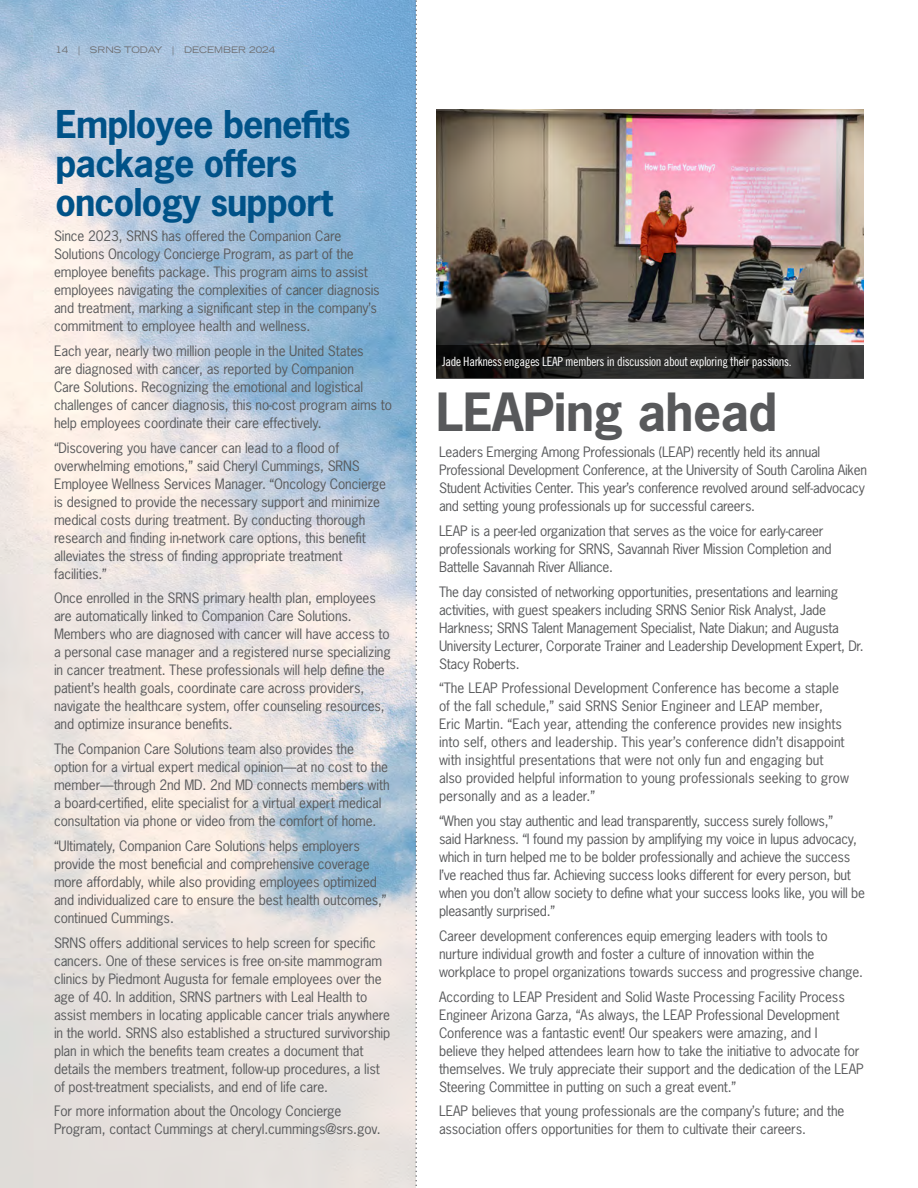
<style>
.page{position:relative;width:918px;height:1188px;background:#fff}
.page>*{position:absolute;margin:0;border:0;box-sizing:border-box;transform-origin:0 0}
.t1{font:700 49.5px "News Gothic Std";letter-spacing:-.01em;color:#58595b}
.t2{font:700 36px/39px "News Gothic Std";letter-spacing:-.025em;color:#005288}
.t3{font:13.5px/18px "News Gothic Std";letter-spacing:-.01em;color:#58595b}
.t4{font:12.75px "Trade Gothic LT Std Cn 18";letter-spacing:-.025em;color:#fff}
.t5{font:expanded 9px "Trade Gothic LT Std";color:#6d6e71}
</style>
<div class="page">
<img style="left:0;top:0;width:415px;height:1188px">
<img style="left:436px;top:110px;width:428px;height:236px">
<svg style="left:436px;top:346px;width:428px;height:33px;background:#242322"></svg>
<svg style="left:415px;top:0;width:2px;height:1188px"></svg>
<p class="t5" style="left:56px;top:43px;width:221px">14 | SRNS TODAY | DECEMBER 2024</p>
<h2 class="t2" style="left:56px;top:104px;width:297px">Employee benefits package offers oncology support</h2>
<p class="t3" style="left:54px;top:227px;width:327px">Since 2023, SRNS has offered the Companion Care Solutions Oncology Concierge Program, as part of the employee benefits package. This program aims to assist employees navigating the complexities of cancer diagnosis and treatment, marking a significant step in the company’s commitment to employee health and wellness.</p>
<p class="t3" style="left:54px;top:342px;width:339px">Each year, nearly two million people in the United States<br>are diagnosed with cancer, as reported by Companion<br>Care Solutions. Recognizing the emotional and logistical challenges of cancer diagnosis, this no-cost program aims to help employees coordinate their care effectively.</p>
<p class="t3" style="left:54px;top:438px;width:333px">“Discovering you have cancer can lead to a flood of overwhelming emotions,” said Cheryl Cummings, SRNS Employee Wellness Services Manager. “Oncology Concierge is designed to provide the necessary support and minimize medical costs during treatment. By conducting thorough research and finding in-network care options, this benefit alleviates the stress of finding appropriate treatment facilities.”</p>
<p class="t3" style="left:54px;top:589px;width:338px">Once enrolled in the SRNS primary health plan, employees are automatically linked to Companion Care Solutions.<br>Members who are diagnosed with cancer will have access to a personal case manager and a registered nurse specializing in cancer treatment. These professionals will help define the patient’s health goals, coordinate care across providers, navigate the healthcare system, offer counseling resources, and optimize insurance benefits.</p>
<p class="t3" style="left:54px;top:740px;width:337px">The Companion Care Solutions team also provides the option for a virtual expert medical opinion—at no cost to the member—through 2nd MD. 2nd MD connects members with a board-certified, elite specialist for a virtual expert medical consultation via phone or video from the comfort of home.</p>
<p class="t3" style="left:54px;top:837px;width:334px">“Ultimately, Companion Care Solutions helps employers provide the most beneficial and comprehensive coverage more affordably, while also providing employees optimized and individualized care to ensure the best health outcomes,” continued Cummings.</p>
<p class="t3" style="left:54px;top:933px;width:338px">SRNS offers additional services to help screen for specific cancers. One of these services is free on-site mammogram clinics by Piedmont Augusta for female employees over the age of 40. In addition, SRNS partners with Leal Health to assist members in locating applicable cancer trials anywhere in the world. SRNS also established a structured survivorship plan in which the benefits team creates a document that details the members treatment, follow-up procedures, a list of post-treatment specialists, and end of life care.</p>
<p class="t3" style="left:54px;top:1102px;width:328px">For more information about the Oncology Concierge<br>Program, contact Cummings at cheryl.cummings@srs.gov.</p>
<p class="t4" style="left:442px;top:354px;width:351px">Jade Harkness engages LEAP members in discussion about exploring their passions.</p>
<h1 class="t1" style="left:436px;top:380px;width:343px">LEAPing ahead</h1>
<p class="t3" style="left:439px;top:443px;width:429px">Leaders Emerging Among Professionals (LEAP) recently held its annual Professional Development Conference, at the University of South Carolina Aiken Student Activities Center. This year’s conference revolved around self-advocacy and setting young professionals up for successful careers.</p>
<p class="t3" style="left:439px;top:522px;width:394px">LEAP is a peer-led organization that serves as the voice for early-career professionals working for SRNS, Savannah River Mission Completion and<br>Battelle Savannah River Alliance.</p>
<p class="t3" style="left:439px;top:583px;width:426px">The day consisted of networking opportunities, presentations and learning activities, with guest speakers including SRNS Senior Risk Analyst, Jade Harkness; SRNS Talent Management Specialist, Nate Diakun; and Augusta University Lecturer, Corporate Trainer and Leadership Development Expert, Dr.<br>Stacy Roberts.</p>
<p class="t3" style="left:439px;top:679px;width:412px">“The LEAP Professional Development Conference has become a staple of the fall schedule,” said SRNS Senior Engineer and LEAP member,<br>Eric Martin. “Each year, attending the conference provides new insights into self, others and leadership. This year’s conference didn’t disappoint with insightful presentations that were not only fun and engaging but also provided helpful information to young professionals seeking to grow personally and as a leader.”</p>
<p class="t3" style="left:439px;top:812px;width:427px">“When you stay authentic and lead transparently, success surely follows,”<br>said Harkness. “I found my passion by amplifying my voice in lupus advocacy, which in turn helped me to be bolder professionally and achieve the success I’ve reached thus far. Achieving success looks different for every person, but when you don’t allow society to define what your success looks like, you will be pleasantly surprised.”</p>
<p class="t3" style="left:439px;top:927px;width:426px">Career development conferences equip emerging leaders with tools to nurture individual growth and foster a culture of innovation within the workplace to propel organizations towards success and progressive change.</p>
<p class="t3" style="left:439px;top:987px;width:426px">According to LEAP President and Solid Waste Processing Facility Process Engineer Arizona Garza, “As always, the LEAP Professional Development Conference was a fantastic event! Our speakers were amazing, and I<br>believe they helped attendees learn how to take the initiative to advocate for themselves. We truly appreciate their support and the dedication of the LEAP Steering Committee in putting on such a great event.”</p>
<p class="t3" style="left:439px;top:1102px;width:407px">LEAP believes that young professionals are the company’s future; and the association offers opportunities for them to cultivate their careers.</p>
</div>
